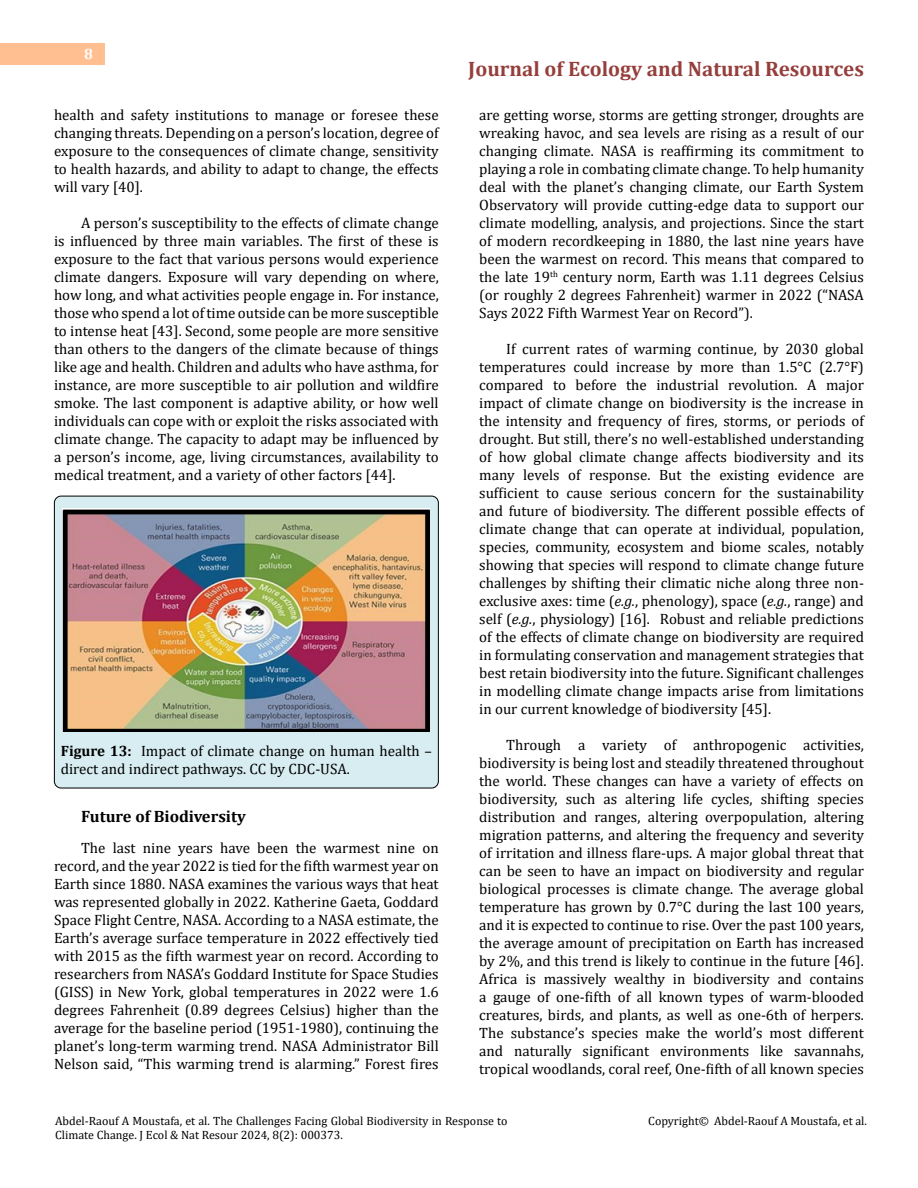
<style>
.page{position:relative;width:918px;height:1188px;background:#fff}
.page>*{position:absolute;margin:0;border:0;box-sizing:border-box;transform-origin:0 0}
.t1{font:700 21px "Cambria";color:#953f3c}
.t2{font:700 16.5px "Cambria";color:#000}
.t3{font:15px/18px "Cambria";color:#000;text-align:justify}
.t4{font:700 15px "Cambria";color:#fff}
.t5{font:12px/14.4px "Cambria";color:#000}
.s1{font-weight:700}
.s2{font-style:italic}
</style>
<div class="page">
<div style="left:0;top:43px;width:105px;height:21px;background:#ffbf91"></div>
<div style="left:54px;top:496px;width:384px;height:292px;background:#d8edf2;border-radius:7px"></div>
<div style="left:54px;top:496px;width:385px;height:292px;border:1px solid #000;border-radius:7px"></div>
<img style="left:63px;top:508px;width:367px;height:224px">
<p class="t4" style="left:84px;top:44px;width:10px">8</p>
<p class="t3" style="left:54px;top:105px;width:386px">health and safety institutions to manage or foresee these changing threats. Depending on a person’s location, degree of exposure to the consequences of climate change, sensitivity to health hazards, and ability to adapt to change, the effects will vary [40].</p>
<p class="t3" style="left:54px;top:213px;width:386px;text-indent:27px">A person’s susceptibility to the effects of climate change is influenced by three main variables. The first of these is exposure to the fact that various persons would experience climate dangers. Exposure will vary depending on where, how long, and what activities people engage in. For instance, those who spend a lot of time outside can be more susceptible to intense heat [43]. Second, some people are more sensitive than others to the dangers of the climate because of things like age and health. Children and adults who have asthma, for instance, are more susceptible to air pollution and wildfire smoke. The last component is adaptive ability, or how well individuals can cope with or exploit the risks associated with climate change. The capacity to adapt may be influenced by a person’s income, age, living circumstances, availability to medical treatment, and a variety of other factors [44].</p>
<p class="t3" style="left:61px;top:742px;width:373px"><span class="s1">Figure 13:</span> Impact of climate change on human health – direct and indirect pathways. CC by CDC-USA.</p>
<p class="t2" style="left:81px;top:804px;width:166px">Future of Biodiversity</p>
<p class="t3" style="left:54px;top:839px;width:386px;text-indent:27px">The last nine years have been the warmest nine on record, and the year 2022 is tied for the fifth warmest year on Earth since 1880. NASA examines the various ways that heat was represented globally in 2022. Katherine Gaeta, Goddard Space Flight Centre, NASA. According to a NASA estimate, the Earth’s average surface temperature in 2022 effectively tied with 2015 as the fifth warmest year on record. According to researchers from NASA’s Goddard Institute for Space Studies (GISS) in New York, global temperatures in 2022 were 1.6 degrees Fahrenheit (0.89 degrees Celsius) higher than the average for the baseline period (1951-1980), continuing the planet’s long-term warming trend. NASA Administrator Bill Nelson said, “This warming trend is alarming.” Forest fires</p>
<h1 class="t1" style="left:468px;top:54px;width:397px">Journal of Ecology and Natural Resources</h1>
<p class="t3" style="left:479px;top:105px;width:386px">are getting worse, storms are getting stronger, droughts are wreaking havoc, and sea levels are rising as a result of our changing climate. NASA is reaffirming its commitment to playing a role in combating climate change. To help humanity deal with the planet’s changing climate, our Earth System Observatory will provide cutting-edge data to support our climate modelling, analysis, and projections. Since the start of modern recordkeeping in 1880, the last nine years have been the warmest on record. This means that compared to the late 19<sup>th</sup> century norm, Earth was 1.11 degrees Celsius (or roughly 2 degrees Fahrenheit) warmer in 2022 (“NASA Says 2022 Fifth Warmest Year on Record”).</p>
<p class="t3" style="left:479px;top:339px;width:386px;text-indent:27px">If current rates of warming continue, by 2030 global temperatures could increase by more than 1.5°C (2.7°F) compared to before the industrial revolution. A major impact of climate change on biodiversity is the increase in the intensity and frequency of fires, storms, or periods of drought. But still, there’s no well-established understanding of how global climate change affects biodiversity and its many levels of response. But the existing evidence are sufficient to cause serious concern for the sustainability and future of biodiversity. The different possible effects of climate change that can operate at individual, population, species, community, ecosystem and biome scales, notably showing that species will respond to climate change future challenges by shifting their climatic niche along three non&shy;exclusive axes: time (<span class="s2">e.g.</span>, phenology), space (<span class="s2">e.g.</span>, range) and self (<span class="s2">e.g.</span>, physiology) [16]. Robust and reliable predictions of the effects of climate change on biodiversity are required in formulating conservation and management strategies that best retain biodiversity into the future. Significant challenges in modelling climate change impacts arise from limitations in our current knowledge of biodiversity [45].</p>
<p class="t3" style="left:479px;top:735px;width:386px;text-indent:27px">Through a variety of anthropogenic activities, biodiversity is being lost and steadily threatened throughout the world. These changes can have a variety of effects on biodiversity, such as altering life cycles, shifting species distribution and ranges, altering overpopulation, altering migration patterns, and altering the frequency and severity of irritation and illness flare-ups. A major global threat that can be seen to have an impact on biodiversity and regular biological processes is climate change. The average global temperature has grown by 0.7°C during the last 100 years, and it is expected to continue to rise. Over the past 100 years, the average amount of precipitation on Earth has increased by 2%, and this trend is likely to continue in the future [46].<br>Africa is massively wealthy in biodiversity and contains a gauge of one-fifth of all known types of warm-blooded creatures, birds, and plants, as well as one-6th of herpers.<br>The substance’s species make the world’s most different and naturally significant environments like savannahs, tropical woodlands, coral reef, One-fifth of all known species</p>
<p class="t5" style="left:55px;top:1114px;width:454px">Abdel-Raouf A Moustafa, et al. The Challenges Facing Global Biodiversity in Response to<br>Climate Change. J Ecol &amp; Nat Resour 2024, 8(2): 000373.</p>
<p class="t5" style="left:648px;top:1114px;width:220px">Copyright© Abdel-Raouf A Moustafa, et al.</p>
</div>
